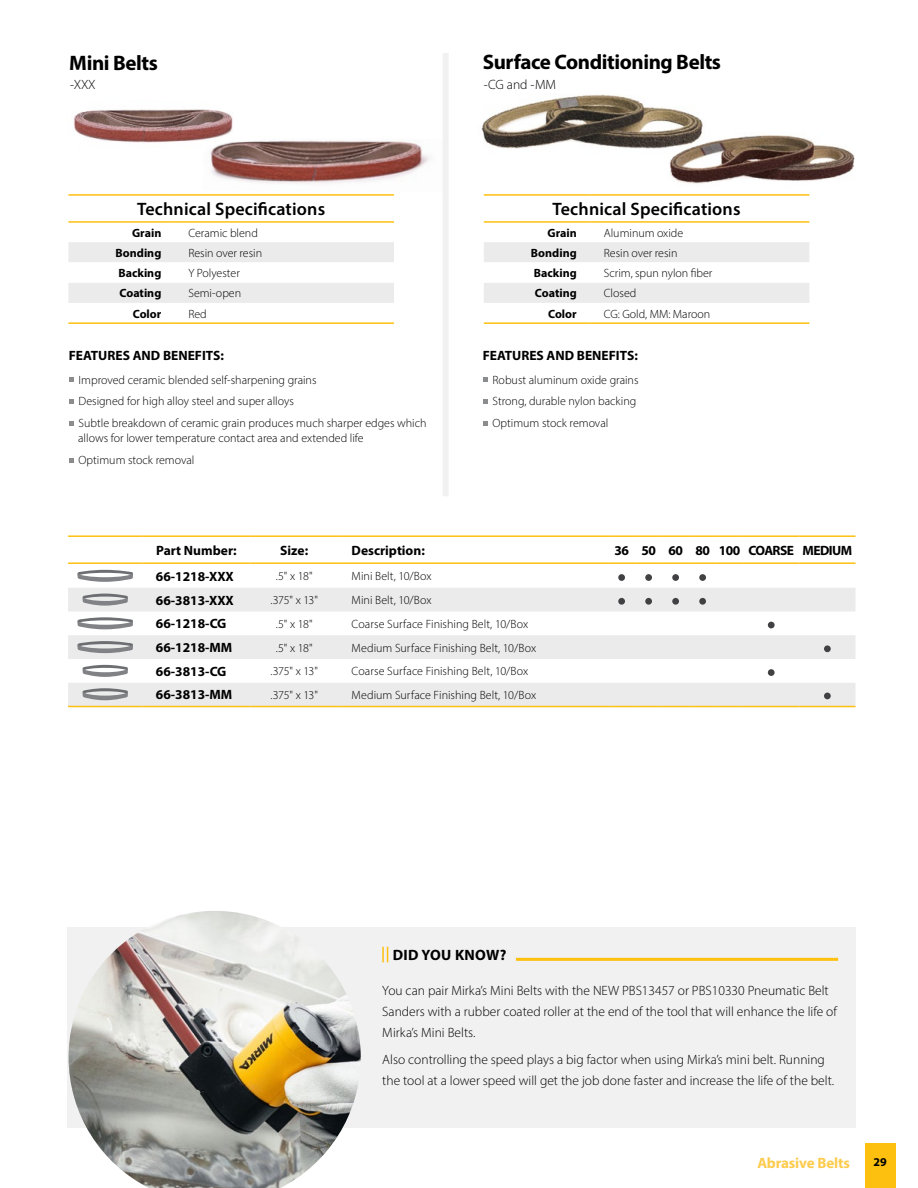
<style>
.page{position:relative;width:918px;height:1188px;background:#fff}
.page>*{position:absolute;margin:0;border:0;box-sizing:border-box;transform-origin:0 0}
.t1{font:700 21px "Myriad Pro";letter-spacing:-.02em;color:#000}
.t2{font:600 18px "Myriad Pro";letter-spacing:.01em;color:#000}
.t3{font:700 15px "Myriad Pro";letter-spacing:-.01em;color:#fdba12}
.t4{font:700 15px "Myriad Pro";letter-spacing:.02em;color:#000}
.t5{font:300 13.5px/21px "Myriad Pro";color:#000}
.t6{font:700 13.5px "Myriad Pro";color:#000}
.t7{font:700 13.5px "Myriad Pro";letter-spacing:-.04em;color:#000}
.t8{font:300 12px/21.8px "Myriad Pro";color:#000}
.t9{font:700 12px "Myriad Pro";color:#000}
</style>
<div class="page">
<div style="left:865px;top:1144px;width:31px;height:44px;background:#fec00f"></div>
<img style="left:481px;top:94px;width:221px;height:55px">
<img style="left:74px;top:109px;width:159px;height:34px">
<img style="left:203px;top:138px;width:227px;height:46px">
<svg style="left:69px;top:378px;width:4px;height:4px"></svg>
<svg style="left:69px;top:399px;width:4px;height:5px"></svg>
<svg style="left:69px;top:421px;width:4px;height:5px"></svg>
<svg style="left:69px;top:458px;width:4px;height:4px"></svg>
<svg style="left:483px;top:378px;width:4px;height:4px"></svg>
<svg style="left:483px;top:399px;width:4px;height:5px"></svg>
<svg style="left:483px;top:421px;width:4px;height:5px"></svg>
<svg style="left:68px;top:588px;width:787px;height:118px;fill:#ebebec"></svg>
<hr style="left:68px;top:535px;width:74px;height:2px;background:#fec00f">
<hr style="left:142px;top:535px;width:108px;height:2px;background:#fec00f">
<hr style="left:250px;top:535px;width:88px;height:2px;background:#fec00f">
<hr style="left:338px;top:535px;width:270px;height:2px;background:#fec00f">
<hr style="left:608px;top:535px;width:27px;height:2px;background:#fec00f">
<hr style="left:635px;top:535px;width:27px;height:2px;background:#fec00f">
<hr style="left:662px;top:535px;width:27px;height:2px;background:#fec00f">
<hr style="left:689px;top:535px;width:27px;height:2px;background:#fec00f">
<hr style="left:716px;top:535px;width:27px;height:2px;background:#fec00f">
<hr style="left:743px;top:535px;width:56px;height:2px;background:#fec00f">
<hr style="left:799px;top:535px;width:56px;height:2px;background:#fec00f">
<hr style="left:68px;top:562px;width:74px;height:2px;background:#fec00f">
<hr style="left:142px;top:562px;width:108px;height:2px;background:#fec00f">
<hr style="left:250px;top:562px;width:88px;height:2px;background:#fec00f">
<hr style="left:338px;top:562px;width:270px;height:2px;background:#fec00f">
<hr style="left:608px;top:562px;width:27px;height:2px;background:#fec00f">
<hr style="left:635px;top:562px;width:27px;height:2px;background:#fec00f">
<hr style="left:662px;top:562px;width:27px;height:2px;background:#fec00f">
<hr style="left:689px;top:562px;width:27px;height:2px;background:#fec00f">
<hr style="left:716px;top:562px;width:27px;height:2px;background:#fec00f">
<hr style="left:743px;top:562px;width:56px;height:2px;background:#fec00f">
<hr style="left:799px;top:562px;width:56px;height:2px;background:#fec00f">
<hr style="left:68px;top:706px;width:74px;height:1px;background:#fec00f">
<hr style="left:142px;top:706px;width:108px;height:1px;background:#fec00f">
<hr style="left:250px;top:706px;width:88px;height:1px;background:#fec00f">
<hr style="left:338px;top:706px;width:270px;height:1px;background:#fec00f">
<svg style="left:608px;top:706px;width:135px;height:1px"></svg>
<hr style="left:743px;top:706px;width:56px;height:1px;background:#fec00f">
<hr style="left:799px;top:706px;width:56px;height:1px;background:#fec00f">
<svg style="left:78px;top:570px;width:55px;height:12px"></svg>
<div style="left:618px;top:574px;width:7px;height:7px;background:#414042;border-radius:50%"></div>
<div style="left:645px;top:574px;width:7px;height:7px;background:#414042;border-radius:50%"></div>
<div style="left:672px;top:574px;width:7px;height:7px;background:#414042;border-radius:50%"></div>
<div style="left:699px;top:574px;width:7px;height:7px;background:#414042;border-radius:50%"></div>
<svg style="left:83px;top:594px;width:45px;height:12px"></svg>
<div style="left:618px;top:598px;width:7px;height:7px;background:#414042;border-radius:50%"></div>
<div style="left:645px;top:598px;width:7px;height:7px;background:#414042;border-radius:50%"></div>
<div style="left:672px;top:598px;width:7px;height:7px;background:#414042;border-radius:50%"></div>
<div style="left:699px;top:598px;width:7px;height:7px;background:#414042;border-radius:50%"></div>
<svg style="left:78px;top:617px;width:55px;height:12px"></svg>
<div style="left:768px;top:622px;width:7px;height:6px;background:#414042;border-radius:50%"></div>
<svg style="left:78px;top:641px;width:55px;height:12px"></svg>
<div style="left:824px;top:645px;width:7px;height:7px;background:#414042;border-radius:50%"></div>
<svg style="left:83px;top:665px;width:45px;height:12px"></svg>
<div style="left:768px;top:669px;width:7px;height:7px;background:#414042;border-radius:50%"></div>
<svg style="left:83px;top:688px;width:45px;height:12px"></svg>
<div style="left:824px;top:693px;width:7px;height:6px;background:#414042;border-radius:50%"></div>
<svg style="left:68px;top:242px;width:326px;height:61px"></svg>
<hr style="left:68px;top:194px;width:107px;height:2px;background:#fec00f">
<hr style="left:175px;top:194px;width:219px;height:2px;background:#fec00f">
<hr style="left:68px;top:221px;width:107px;height:2px;background:#fec00f">
<hr style="left:175px;top:221px;width:219px;height:2px;background:#fec00f">
<hr style="left:68px;top:322px;width:107px;height:2px;background:#fec00f">
<hr style="left:175px;top:322px;width:219px;height:2px;background:#fec00f">
<svg style="left:484px;top:242px;width:325px;height:61px"></svg>
<hr style="left:484px;top:194px;width:106px;height:2px;background:#fec00f">
<hr style="left:590px;top:194px;width:219px;height:2px;background:#fec00f">
<hr style="left:484px;top:221px;width:106px;height:2px;background:#fec00f">
<hr style="left:590px;top:221px;width:219px;height:2px;background:#fec00f">
<hr style="left:484px;top:322px;width:106px;height:2px;background:#fec00f">
<hr style="left:590px;top:322px;width:219px;height:2px;background:#fec00f">
<div style="left:67px;top:927px;width:789px;height:201px;background:#f1f1f2"></div>
<svg style="left:382px;top:947px;width:6px;height:15px"></svg>
<hr style="left:516px;top:958px;width:322px;height:3px;background:#fec00f">
<img style="left:69px;top:911px;width:292px;height:277px">
<img style="left:669px;top:122px;width:186px;height:62px">
<div style="left:443px;top:53px;width:6px;height:443px;background:#f1f1f2"></div>
<h1 class="t1" style="left:69px;top:49px;width:90px">Mini Belts</h1>
<h1 class="t1" style="left:483px;top:48px;width:240px">Surface Conditioning Belts</h1>
<p class="t5" style="left:70px;top:74px;width:27px">-XXX</p>
<p class="t5" style="left:484px;top:74px;width:74px">-CG and -MM</p>
<h2 class="t2" style="left:137px;top:198px;width:190px">Technical Specifications</h2>
<p class="t9" style="left:132px;top:225px;width:31px">Grain</p>
<p class="t8" style="left:188px;top:222px;width:71px">Ceramic blend</p>
<p class="t9" style="left:116px;top:245px;width:47px">Bonding</p>
<p class="t8" style="left:188px;top:242px;width:75px">Resin over resin</p>
<p class="t9" style="left:118px;top:265px;width:44px">Backing</p>
<p class="t8" style="left:188px;top:262px;width:53px">Y Polyester</p>
<p class="t9" style="left:120px;top:285px;width:43px">Coating</p>
<p class="t8" style="left:188px;top:282px;width:54px">Semi-open</p>
<p class="t9" style="left:133px;top:306px;width:30px">Color</p>
<p class="t8" style="left:188px;top:303px;width:20px">Red</p>
<h2 class="t2" style="left:553px;top:198px;width:190px">Technical Specifications</h2>
<p class="t9" style="left:547px;top:225px;width:31px">Grain</p>
<p class="t8" style="left:604px;top:222px;width:81px">Aluminum oxide</p>
<p class="t9" style="left:531px;top:245px;width:47px">Bonding</p>
<p class="t8" style="left:604px;top:242px;width:75px">Resin over resin</p>
<p class="t9" style="left:534px;top:265px;width:44px">Backing</p>
<p class="t8" style="left:604px;top:262px;width:110px">Scrim, spun nylon fiber</p>
<p class="t9" style="left:535px;top:285px;width:43px">Coating</p>
<p class="t8" style="left:604px;top:282px;width:34px">Closed</p>
<p class="t9" style="left:548px;top:306px;width:30px">Color</p>
<p class="t8" style="left:604px;top:303px;width:108px">CG: Gold, MM: Maroon</p>
<p class="t6" style="left:69px;top:347px;width:157px">FEATURES AND BENEFITS:</p>
<p class="t6" style="left:483px;top:347px;width:157px">FEATURES AND BENEFITS:</p>
<p class="t8" style="left:79px;top:369px;width:349px">Improved ceramic blended self-sharpening grains<br>Designed for high alloy steel and super alloys<br>Subtle breakdown of ceramic grain produces much sharper edges which</p>
<p class="t8" style="left:78px;top:427px;width:287px">allows for lower temperature contact area and extended life<br>Optimum stock removal</p>
<p class="t8" style="left:493px;top:369px;width:148px">Robust aluminum oxide grains<br>Strong, durable nylon backing<br>Optimum stock removal</p>
<p class="t6" style="left:156px;top:541px;width:82px">Part Number:</p>
<p class="t6" style="left:280px;top:541px;width:29px">Size:</p>
<p class="t6" style="left:352px;top:541px;width:75px">Description:</p>
<p class="t7" style="left:614px;top:541px;width:239px">36 50 60 80 100 COARSE MEDIUM</p>
<p class="t6" style="left:156px;top:568px;width:79px">66-1218-XXX</p>
<p class="t8" style="left:276px;top:565px;width:38px">.5" x 18"</p>
<p class="t8" style="left:352px;top:565px;width:82px">Mini Belt, 10/Box</p>
<p class="t6" style="left:156px;top:591px;width:79px">66-3813-XXX</p>
<p class="t8" style="left:271px;top:589px;width:49px">.375" x 13"</p>
<p class="t8" style="left:352px;top:589px;width:82px">Mini Belt, 10/Box</p>
<p class="t6" style="left:156px;top:615px;width:72px">66-1218-CG</p>
<p class="t8" style="left:276px;top:613px;width:38px">.5" x 18"</p>
<p class="t8" style="left:352px;top:613px;width:178px">Coarse Surface Finishing Belt, 10/Box</p>
<p class="t6" style="left:156px;top:639px;width:78px">66-1218-MM</p>
<p class="t8" style="left:276px;top:637px;width:38px">.5" x 18"</p>
<p class="t8" style="left:352px;top:637px;width:186px">Medium Surface Finishing Belt, 10/Box</p>
<p class="t6" style="left:156px;top:663px;width:72px">66-3813-CG</p>
<p class="t8" style="left:271px;top:660px;width:49px">.375" x 13"</p>
<p class="t8" style="left:352px;top:660px;width:178px">Coarse Surface Finishing Belt, 10/Box</p>
<p class="t6" style="left:156px;top:686px;width:78px">66-3813-MM</p>
<p class="t8" style="left:271px;top:684px;width:49px">.375" x 13"</p>
<p class="t8" style="left:352px;top:684px;width:186px">Medium Surface Finishing Belt, 10/Box</p>
<p class="t4" style="left:393px;top:945px;width:115px">DID YOU KNOW?</p>
<p class="t5" style="left:382px;top:980px;width:456px">You can pair Mirka’s Mini Belts with the NEW PBS13457 or PBS10330 Pneumatic Belt<br>Sanders with a rubber coated roller at the end of the tool that will enhance the life of<br>Mirka’s Mini Belts.</p>
<p class="t5" style="left:382px;top:1049px;width:453px">Also controlling the speed plays a big factor when using Mirka’s mini belt. Running the tool at a lower speed will get the job done faster and increase the life of the belt.</p>
<p class="t3" style="left:757px;top:1153px;width:94px">Abrasive Belts</p>
<p class="t9" style="left:874px;top:1154px;width:15px">29</p>
</div>
